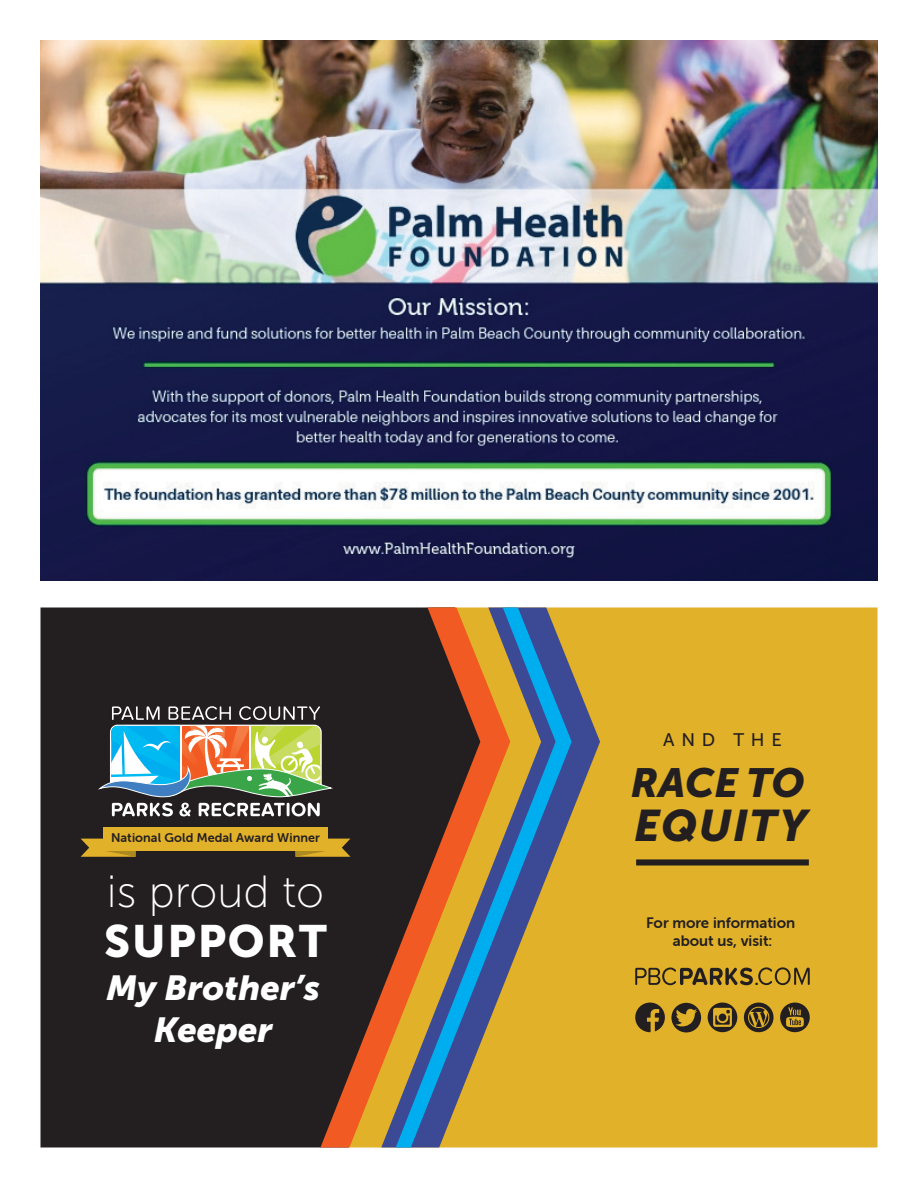
<style>
.page{position:relative;width:918px;height:1188px;background:#fff}
.page>*{position:absolute;margin:0;border:0;box-sizing:border-box;transform-origin:0 0}
.t1{font:45px/49.9px "Museo Sans 100";color:#fff}
.t2{font:italic 43.95px "Museo Sans 900";letter-spacing:.03em;color:#231f20}
.t3{font:italic 40.5px "Museo Sans 900";color:#231f20}
.t4{font:italic 34.5px/41.8px "Museo Sans 900";color:#fff;text-align:center}
.t5{font:24.3px "Museo Sans Rounded 500";color:#231f20;scale:.93 1}
.t6{font:18.15px "Museo Sans 500";letter-spacing:.37em;color:#231f20}
.t7{font:15.15px/18.1px "Museo Sans Rounded 700";color:#231f20;text-align:center}
.t8{font:12.75px "Museo Sans Rounded 700";letter-spacing:.005em;color:#231f20}
.s1{font-family:"Museo Sans 900"}
</style>
<div class="page">
<img style="left:40px;top:40px;width:838px;height:540px">
<div style="left:600px;top:608px;width:278px;height:540px;background:#e1b129"></div>
<div style="left:40px;top:608px;width:280px;height:540px;background:#231f20"></div>
<svg style="left:98px;top:706px;width:222px;height:110px"></svg>
<svg style="left:295px;top:851px;width:25px;height:6px"></svg>
<svg style="left:81px;top:839px;width:55px;height:18px"></svg>
<div style="left:103px;top:827px;width:225px;height:24px;background:#e1b129"></div>
<svg style="left:635px;top:1003px;width:30px;height:29px"></svg>
<svg style="left:671px;top:1003px;width:30px;height:29px"></svg>
<svg style="left:708px;top:1003px;width:29px;height:29px"></svg>
<svg style="left:744px;top:1003px;width:30px;height:29px"></svg>
<svg style="left:780px;top:1003px;width:30px;height:29px"></svg>
<div style="left:636px;top:859px;width:173px;height:7px;background:#231f20"></div>
<svg style="left:635px;top:967px;width:175px;height:18px;background:#987925"></svg>
<svg style="left:572px;top:608px;width:28px;height:540px;background:#cba337"></svg>
<svg style="left:320px;top:608px;width:76px;height:540px;background:#483122"></svg>
<svg style="left:396px;top:608px;width:176px;height:540px;background:#89754f"></svg>
<p class="t8" style="left:111px;top:831px;width:210px">National Gold Medal Award Winner</p>
<p class="t1" style="left:104px;top:867px;width:224px">is proud to<br><span class="s1">SUPPORT</span></p>
<p class="t4" style="left:106px;top:967px;width:215px">My Brother’s<br>Keeper</p>
<p class="t6" style="left:663px;top:730px;width:120px">AND THE</p>
<p class="t3" style="left:631px;top:760px;width:175px">RACE TO</p>
<p class="t2" style="left:634px;top:801px;width:175px">EQUITY</p>
<p class="t7" style="left:646px;top:914px;width:151px">For more information about us, visit:</p>
<p class="t5" style="left:754px;top:964px;width:7px">.</p>
</div>
